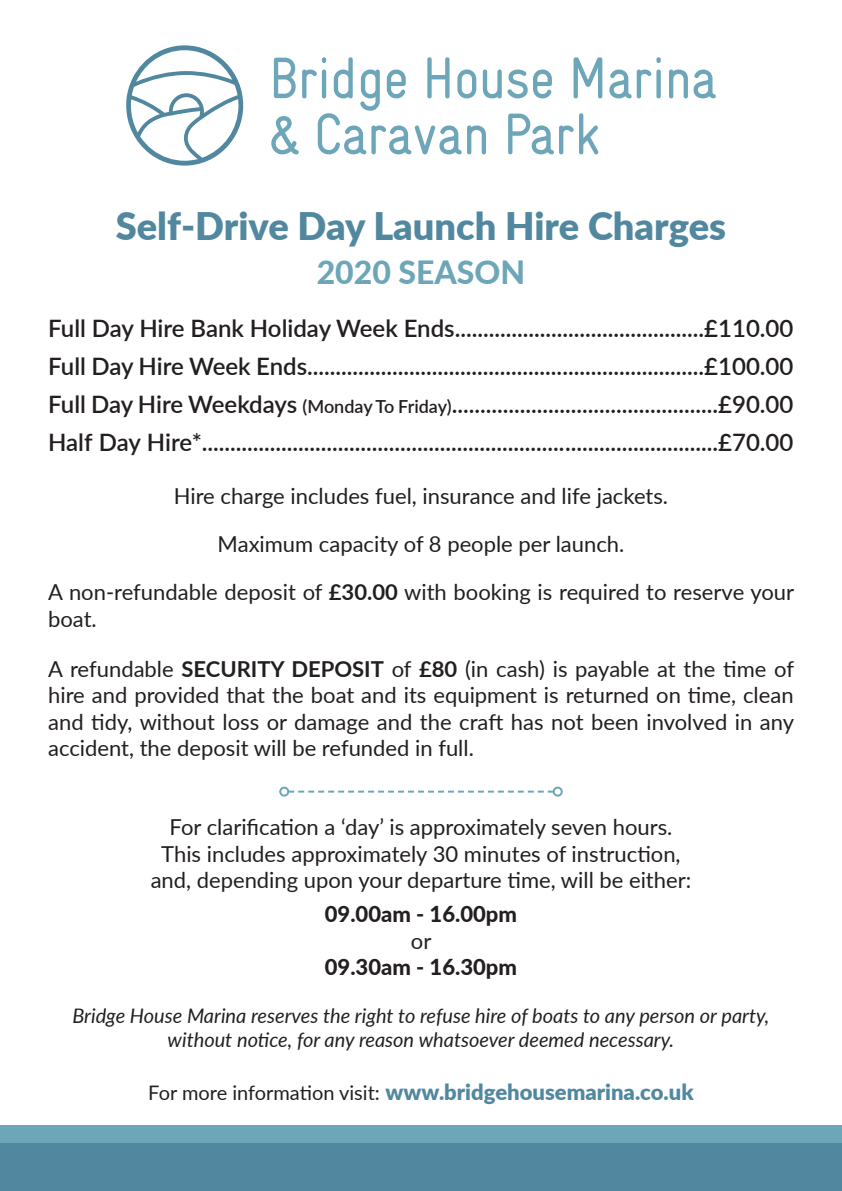
<style>
.page{position:relative;width:842px;height:1191px;background:#fff}
.page>*{position:absolute;margin:0;border:0;box-sizing:border-box;transform-origin:0 0}
.t1{font:900 38px "Lato";color:#52889f}
.t2{font:800 32px "Lato";color:#6da6b9}
.t3{font:600 24px/38px "Lato";color:#231f20;text-align:justify}
.t4{font:22px/26.4px "Lato";color:#231f20;text-align:center}
.t5{font:900 22px "Lato";color:#52889f}
.t6{font:800 22px "Lato";color:#231f20}
.t7{font:italic 20px/24px "Lato";color:#231f20;text-align:center}
.s1{font-size:18px}
.s2{font-weight:700}
.s3{font-weight:400;font-size:20px;color:#231f20}
</style>
<div class="page">
<svg style="left:126px;top:45px;width:117px;height:121px"></svg>
<svg style="left:609px;top:70px;width:42px;height:28px"></svg>
<svg style="left:656px;top:57px;width:5px;height:6px"></svg>
<div style="left:656px;top:70px;width:5px;height:28px;background:#6da6b9;border-radius:2px"></div>
<svg style="left:669px;top:70px;width:47px;height:28px"></svg>
<svg style="left:271px;top:57px;width:331px;height:97px"></svg>
<div style="left:0;top:1142px;width:842px;height:49px;background:#52889f"></div>
<div style="left:0;top:1125px;width:842px;height:17px;background:#6da6b9"></div>
<svg style="left:289px;top:790px;width:264px;height:2px"></svg>
<div style="left:279px;top:786px;width:10px;height:10px;border:2px solid #6da6b9;border-radius:50%"></div>
<div style="left:553px;top:786px;width:10px;height:10px;border:2px solid #6da6b9;border-radius:50%"></div>
<h1 class="t1" style="left:116px;top:198px;width:612px">Self-Drive Day Launch Hire Charges</h1>
<h2 class="t2" style="left:317px;top:249px;width:210px">2020 SEASON</h2>
<p class="t3" style="left:48px;top:308px;width:747px">Full Day Hire Bank Holiday Week Ends............................................£110.00<br>Full Day Hire Week Ends......................................................................£100.00<br>Full Day Hire Weekdays <span class="s1">(Monday To Friday)</span>...............................................£90.00<br>Half Day Hire*...........................................................................................£70.00</p>
<p class="t4" style="left:48px;top:471px;width:747px;line-height:48px">Hire charge includes fuel, insurance and life jackets.<br>Maximum capacity of 8 people per launch.<br>A non-refundable deposit of <span class="s2">£30.00</span> with booking is required to reserve your</p>
<p class="t4" style="left:48px;top:604px;width:50px">boat.</p>
<p class="t4" style="left:48px;top:655px;width:747px;text-align:justify">A refundable <span class="s2">SECURITY DEPOSIT</span> of <span class="s2">£80</span> (in cash) is payable at the time of hire and provided that the boat and its equipment is returned on time, clean and tidy, without loss or damage and the craft has not been involved in any accident, the deposit will be refunded in full.</p>
<p class="t4" style="left:151px;top:813px;width:542px">For clarification a ‘day’ is approximately seven hours.<br>This includes approximately 30 minutes of instruction, and, depending upon your departure time, will be either:</p>
<p class="t6" style="left:325px;top:898px;width:194px">09.00am - 16.00pm</p>
<p class="t4" style="left:411px;top:926px;width:22px">or</p>
<p class="t6" style="left:325px;top:950px;width:194px">09.30am - 16.30pm</p>
<p class="t7" style="left:72px;top:1003px;width:698px">Bridge House Marina reserves the right to refuse hire of boats to any person or party, without notice, for any reason whatsoever deemed necessary.</p>
<p class="t5" style="left:148px;top:1075px;width:547px"><span class="s3">For more information visit:</span> www.bridgehousemarina.co.uk</p>
</div>
